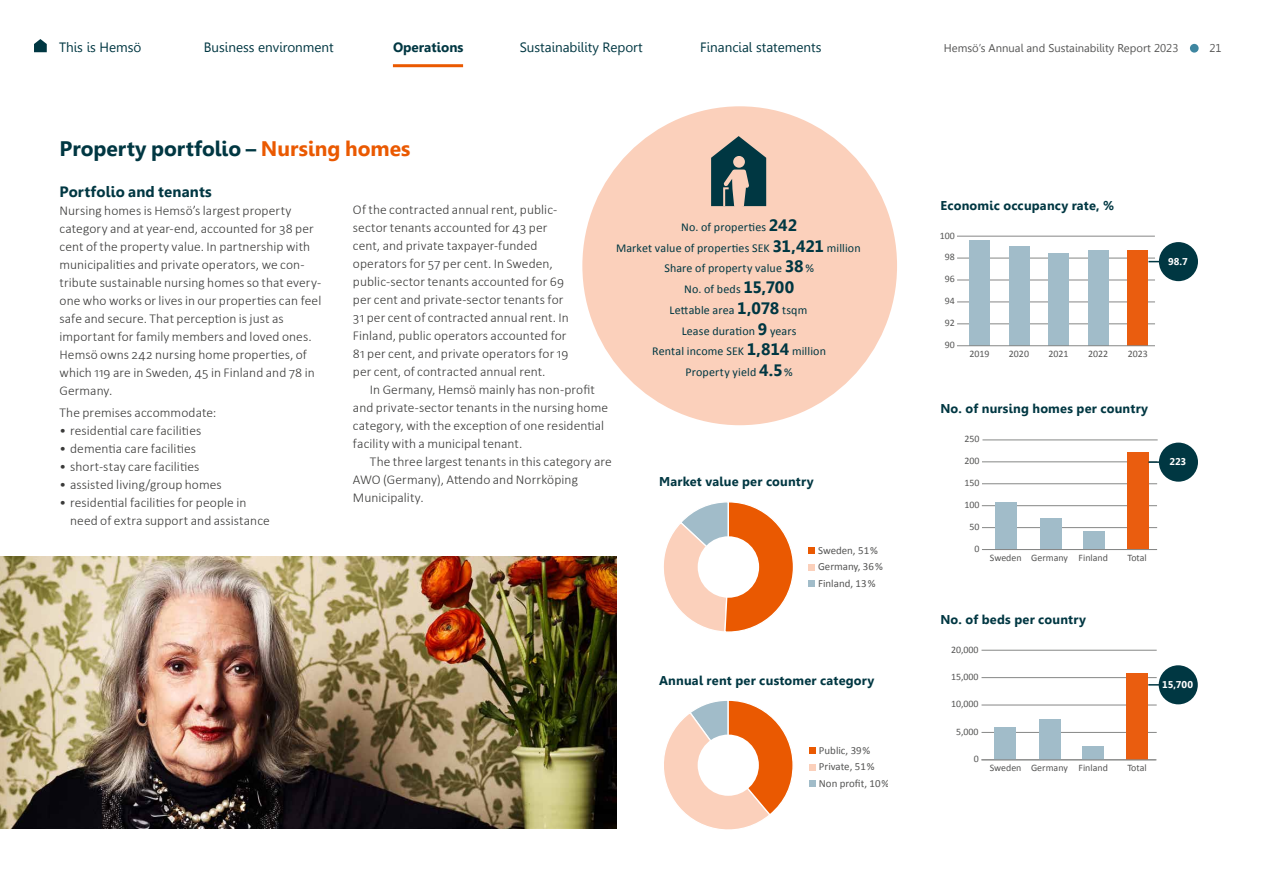
<style>
.page{position:relative;width:1263px;height:893px;background:#fff}
.page>*{position:absolute;margin:0;border:0;box-sizing:border-box;transform-origin:0 0}
.t1{font:700 21px "Leelawadee";color:#003742}
.t2{font:700 15px "Leelawadee";letter-spacing:.01em;color:#003742}
.t3{font:300 13.5px/18px "Calibri";letter-spacing:.005em;color:#3a3a39}
.t4{font:13.5px "Leelawadee";color:#003742}
.t5{font:700 13.5px "Leelawadee";color:#003742}
.t6{font:700 12.75px "Leelawadee";letter-spacing:.015em;color:#003742}
.t7{font:12.15px/18.5px "Calibri";color:#565655}
.t8{font:12px/20.7px "Calibri";letter-spacing:.01em;color:#003742;text-align:center}
.t9{font:11.25px "Leelawadee";color:#565655}
.t10{font:10.95px/16.5px "Calibri";color:#565655}
.t11{font:9.9px "Calibri";color:#565655}
.t12{font:700 9.9px "Leelawadee";letter-spacing:-.005em;color:#fff}
.s1{color:#ea5901}
.s2{font-family:"Leelawadee";font-weight:700;font-size:16.5px}
</style>
<div class="page">
<div style="left:582px;top:106px;width:315px;height:319px;background:#fbd0bb;border-radius:50%"></div>
<svg style="left:711px;top:136px;width:55px;height:71px"></svg>
<div style="left:733px;top:156px;width:12px;height:12px;background:#fbd0bb;border-radius:50%"></div>
<hr style="left:957px;top:323px;width:198px;height:1px;background:#868786">
<hr style="left:957px;top:302px;width:198px;height:1px;background:#868786">
<hr style="left:957px;top:280px;width:198px;height:1px;background:#868786">
<hr style="left:957px;top:258px;width:198px;height:1px;background:#868786">
<hr style="left:957px;top:236px;width:198px;height:1px;background:#868786">
<div style="left:969px;top:240px;width:20px;height:106px;background:#a1bcc9"></div>
<div style="left:1009px;top:246px;width:20px;height:100px;background:#a1bcc9"></div>
<div style="left:1048px;top:254px;width:21px;height:92px;background:#a1bcc9"></div>
<div style="left:1088px;top:250px;width:21px;height:96px;background:#a1bcc9"></div>
<div style="left:1127px;top:250px;width:21px;height:96px;background:#ea5d0f"></div>
<hr style="left:957px;top:345px;width:198px;height:1px;background:#868786">
<hr style="left:982px;top:527px;width:175px;height:1px;background:#868786">
<hr style="left:982px;top:505px;width:175px;height:1px;background:#868786">
<hr style="left:982px;top:483px;width:175px;height:1px;background:#868786">
<hr style="left:982px;top:462px;width:175px;height:1px;background:#868786">
<hr style="left:982px;top:440px;width:176px;height:1px;background:#868786">
<div style="left:996px;top:502px;width:21px;height:47px;background:#a1bcc9"></div>
<div style="left:1040px;top:518px;width:21px;height:31px;background:#a1bcc9"></div>
<div style="left:1084px;top:531px;width:21px;height:18px;background:#a1bcc9"></div>
<div style="left:1128px;top:452px;width:21px;height:97px;background:#ea5d0f"></div>
<hr style="left:982px;top:549px;width:175px;height:1px;background:#868786">
<hr style="left:981px;top:732px;width:176px;height:1px;background:#868786">
<hr style="left:981px;top:705px;width:176px;height:1px;background:#868786">
<hr style="left:981px;top:677px;width:176px;height:1px;background:#868786">
<hr style="left:981px;top:650px;width:176px;height:1px;background:#868786">
<div style="left:995px;top:727px;width:21px;height:33px;background:#a1bcc9"></div>
<div style="left:1039px;top:720px;width:21px;height:40px;background:#a1bcc9"></div>
<div style="left:1083px;top:747px;width:21px;height:13px;background:#a1bcc9"></div>
<div style="left:1127px;top:674px;width:21px;height:86px;background:#ea5d0f"></div>
<hr style="left:981px;top:759px;width:175px;height:1px;background:#868786">
<div style="left:1159px;top:242px;width:39px;height:39px;background:#003742;border-radius:50%"></div>
<svg style="left:1148px;top:461px;width:11px;height:2px"></svg>
<div style="left:1159px;top:443px;width:39px;height:39px;background:#003742;border-radius:50%"></div>
<svg style="left:1148px;top:684px;width:11px;height:2px"></svg>
<div style="left:1159px;top:665px;width:39px;height:39px;background:#003742;border-radius:50%"></div>
<img style="left:0;top:556px;width:617px;height:272px">
<div style="left:808px;top:547px;width:7px;height:7px;background:#ea5901"></div>
<div style="left:808px;top:564px;width:7px;height:7px;background:#fbd0bb"></div>
<div style="left:808px;top:580px;width:7px;height:7px;background:#a1bcc9"></div>
<div style="left:809px;top:747px;width:6px;height:7px;background:#ea5901"></div>
<div style="left:809px;top:764px;width:6px;height:7px;background:#fbd0bb"></div>
<div style="left:809px;top:780px;width:6px;height:7px;background:#a1bcc9"></div>
<svg style="left:664px;top:700px;width:129px;height:130px"></svg>
<div style="left:698px;top:735px;width:61px;height:61px;background:#fff;border-radius:50%"></div>
<svg style="left:664px;top:502px;width:129px;height:130px"></svg>
<div style="left:698px;top:536px;width:61px;height:62px;background:#fff;border-radius:50%"></div>
<div style="left:1190px;top:44px;width:8px;height:9px;background:#3e86a0;border-radius:50%"></div>
<svg style="left:34px;top:39px;width:13px;height:13px"></svg>
<hr style="left:393px;top:64px;width:70px;height:3px;background:#ea5901">
<p class="t4" style="left:59px;top:40px;width:84px">This is Hemsö</p>
<p class="t4" style="left:204px;top:40px;width:131px">Business environment</p>
<p class="t5" style="left:393px;top:39px;width:72px">Operations</p>
<p class="t4" style="left:520px;top:40px;width:125px">Sustainability Report</p>
<p class="t4" style="left:700px;top:40px;width:123px">Financial statements</p>
<p class="t9" style="left:944px;top:42px;width:236px">Hemsö’s Annual and Sustainability Report 2023</p>
<p class="t9" style="left:1209px;top:42px;width:14px">21</p>
<h1 class="t1" style="left:60px;top:137px;width:352px">Property portfolio – <span class="s1">Nursing homes</span></h1>
<p class="t2" style="left:60px;top:183px;width:154px">Portfolio and tenants</p>
<p class="t3" style="left:60px;top:201px;width:263px">Nursing homes is Hemsö’s largest property category and at year-end, accounted for 38 per cent of the property value. In partnership with municipalities and private operators, we con&shy;tribute sustainable nursing homes so that every&shy;one who works or lives in our properties can feel safe and secure. That perception is just as important for family members and loved ones.<br>Hemsö owns 242 nursing home properties, of which 119 are in Sweden, 45 in Finland and 78 in Germany.</p>
<p class="t3" style="left:60px;top:403px;width:158px">The premises accommodate:</p>
<p class="t3" style="left:60px;top:421px;width:143px">• residential care facilities</p>
<p class="t3" style="left:60px;top:439px;width:138px">• dementia care facilities</p>
<p class="t3" style="left:60px;top:457px;width:141px">• short-stay care facilities</p>
<p class="t3" style="left:60px;top:475px;width:164px">• assisted living/group homes</p>
<p class="t3" style="left:70px;top:493px;width:201px;text-indent:-11px">• residential facilities for people in need of extra support and assistance</p>
<p class="t3" style="left:353px;top:200px;width:217px">Of the contracted annual rent, public&shy;sector tenants accounted for 43 per cent, and private taxpayer-funded operators for 57 per cent. In Sweden, public-sector tenants accounted for 69 per cent and private-sector tenants for 31 per cent of contracted annual rent. In Finland, public operators accounted for 81 per cent, and private operators for 19 per cent, of contracted annual rent.</p>
<p class="t3" style="left:353px;top:380px;width:257px;text-indent:17px">In Germany, Hemsö mainly has non-profit and private-sector tenants in the nursing home category, with the exception of one residential facility with a municipal tenant.</p>
<p class="t3" style="left:353px;top:452px;width:260px;text-indent:17px">The three largest tenants in this category are<br>AWO (Germany), Attendo and Norrköping<br>Municipality.</p>
<p class="t8" style="left:616px;top:216px;width:246px">No. of properties <span class="s2">242<br></span>Market value of properties SEK <span class="s2">31,421</span> million<br>Share of property value <span class="s2">38</span> %<br>No. of beds <span class="s2">15,700<br></span>Lettable area <span class="s2">1,078</span> tsqm<br>Lease duration <span class="s2">9</span> years<br>Rental income SEK <span class="s2">1,814</span> million<br>Property yield <span class="s2">4.5</span> %</p>
<p class="t6" style="left:659px;top:474px;width:156px">Market value per country</p>
<p class="t7" style="left:818px;top:539px;width:74px">Sweden, 51%<br>Germany, 36%<br>Finland, 13%</p>
<p class="t10" style="left:818px;top:542px;width:66px">Sweden, 51%<br>Germany, 36%<br>Finland, 13%</p>
<p class="t6" style="left:659px;top:673px;width:217px">Annual rent per customer category</p>
<p class="t10" style="left:819px;top:742px;width:72px">Public, 39%<br>Private, 51%<br>Non profit, 10%</p>
<p class="t7" style="left:817px;top:746px;width:59px">Public, 39%</p>
<p class="t6" style="left:940px;top:198px;width:175px">Economic occupancy rate, %</p>
<p class="t11" style="left:940px;top:228px;width:17px">100</p>
<p class="t11" style="left:945px;top:250px;width:12px">98</p>
<p class="t11" style="left:945px;top:272px;width:12px">96</p>
<p class="t11" style="left:945px;top:294px;width:12px">94</p>
<p class="t11" style="left:945px;top:316px;width:12px">92</p>
<p class="t11" style="left:945px;top:338px;width:12px">90</p>
<p class="t11" style="left:969px;top:347px;width:22px">2019</p>
<p class="t11" style="left:1009px;top:347px;width:22px">2020</p>
<p class="t11" style="left:1048px;top:347px;width:22px">2021</p>
<p class="t11" style="left:1088px;top:347px;width:22px">2022</p>
<p class="t11" style="left:1128px;top:347px;width:22px">2023</p>
<p class="t6" style="left:940px;top:401px;width:209px">No. of nursing homes per country</p>
<p class="t11" style="left:964px;top:432px;width:17px">250</p>
<p class="t11" style="left:964px;top:454px;width:17px">200</p>
<p class="t11" style="left:964px;top:476px;width:17px">150</p>
<p class="t11" style="left:964px;top:498px;width:17px">100</p>
<p class="t11" style="left:969px;top:520px;width:12px">50</p>
<p class="t11" style="left:974px;top:542px;width:7px">0</p>
<p class="t11" style="left:990px;top:550px;width:120px">Sweden Germany Finland</p>
<p class="t11" style="left:1127px;top:550px;width:21px">Total</p>
<p class="t12" style="left:1168px;top:255px;width:21px">98.7</p>
<p class="t12" style="left:1169px;top:456px;width:18px">223</p>
<p class="t6" style="left:940px;top:612px;width:147px">No. of beds per country</p>
<p class="t11" style="left:951px;top:642px;width:29px">20,000</p>
<p class="t11" style="left:951px;top:670px;width:29px">15,000</p>
<p class="t11" style="left:951px;top:697px;width:29px">10,000</p>
<p class="t11" style="left:956px;top:725px;width:24px">5,000</p>
<p class="t11" style="left:974px;top:752px;width:7px">0</p>
<p class="t11" style="left:990px;top:761px;width:120px">Sweden Germany Finland</p>
<p class="t11" style="left:1127px;top:761px;width:21px">Total</p>
<p class="t12" style="left:1162px;top:679px;width:32px">15,700</p>
</div>
